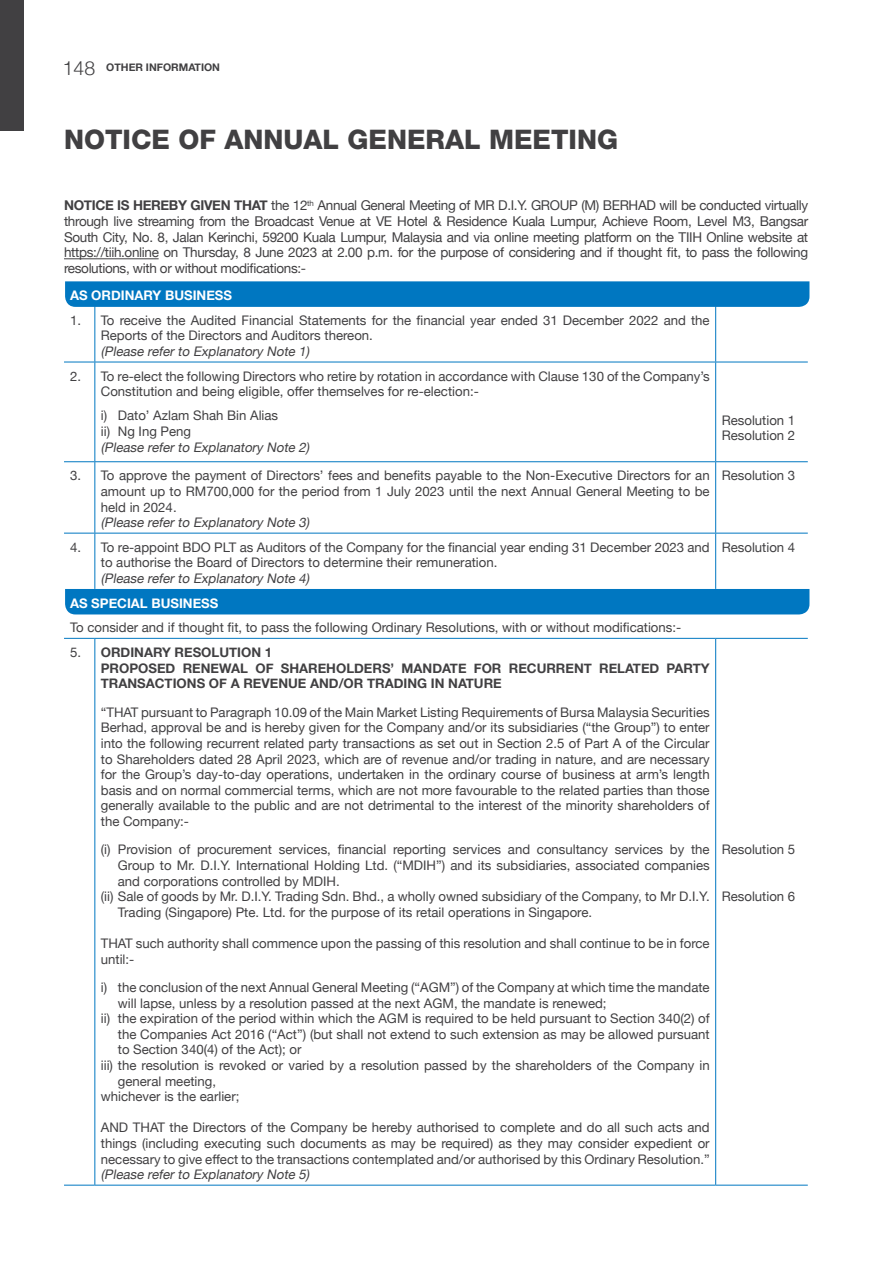
<style>
.page{position:relative;width:893px;height:1263px;background:#fff}
.page>*{position:absolute;margin:0;border:0;box-sizing:border-box;transform-origin:0 0}
.t1{font:800 27px "Helvetica Neue";color:#414042}
.t2{font:13.5px/15.8px "Helvetica Neue";letter-spacing:-.025em;color:#414042;text-align:justify}
.t3{font:13.2px/15.6px "Helvetica Neue";color:#414042}
.t4{font:italic 13.2px "Helvetica Neue";color:#414042}
.t5{font:700 13.2px/15.6px "Helvetica Neue";color:#414042}
.t6{font:700 13.2px "Helvetica Neue";color:#fff}
.t7{font:700 10.5px "Helvetica Neue";color:#414042}
.s1{font-weight:300;font-size:19.5px}
.s2{font-weight:700}
.s3{font-weight:400}
</style>
<div class="page">
<div style="left:0;top:0;width:24px;height:130px;background:#414042"></div>
<svg style="left:65px;top:281px;width:744px;height:26px;background:#0579c2"></svg>
<div style="left:65px;top:589px;width:744px;height:25px;background:#0077c1"></div>
<hr style="left:64px;top:258px;width:95px;height:1px;background:#414042">
<hr style="left:94px;top:306px;width:1px;height:56px;background:#0077c1">
<hr style="left:715px;top:306px;width:1px;height:56px;background:#0077c1">
<hr style="left:64px;top:362px;width:31px;height:1px;background:#0077c1">
<hr style="left:94px;top:362px;width:1px;height:99px;background:#0077c1">
<hr style="left:95px;top:362px;width:621px;height:1px;background:#0077c1">
<hr style="left:715px;top:362px;width:1px;height:99px;background:#0077c1">
<hr style="left:716px;top:362px;width:92px;height:1px;background:#0077c1">
<hr style="left:64px;top:461px;width:31px;height:1px;background:#0077c1">
<hr style="left:94px;top:462px;width:1px;height:71px;background:#0077c1">
<hr style="left:95px;top:461px;width:621px;height:1px;background:#0077c1">
<hr style="left:715px;top:462px;width:1px;height:71px;background:#0077c1">
<hr style="left:716px;top:461px;width:92px;height:1px;background:#0077c1">
<hr style="left:64px;top:533px;width:31px;height:1px;background:#0077c1">
<hr style="left:94px;top:533px;width:1px;height:56px;background:#0077c1">
<hr style="left:95px;top:533px;width:621px;height:1px;background:#0077c1">
<hr style="left:715px;top:533px;width:1px;height:56px;background:#0077c1">
<hr style="left:716px;top:533px;width:92px;height:1px;background:#0077c1">
<hr style="left:64px;top:638px;width:31px;height:1px;background:#0077c1">
<hr style="left:94px;top:639px;width:1px;height:546px;background:#0077c1">
<hr style="left:95px;top:638px;width:621px;height:1px;background:#0077c1">
<hr style="left:715px;top:639px;width:1px;height:546px;background:#0077c1">
<hr style="left:716px;top:638px;width:92px;height:1px;background:#0077c1">
<hr style="left:64px;top:1185px;width:31px;height:1px;background:#0077c1">
<hr style="left:95px;top:1185px;width:621px;height:1px;background:#0077c1">
<hr style="left:716px;top:1185px;width:92px;height:1px;background:#0077c1">
<p class="t7" style="left:63px;top:59px;width:159px"><span class="s1">148</span> OTHER INFORMATION</p>
<h1 class="t1" style="left:64px;top:124px;width:556px">NOTICE OF ANNUAL GENERAL MEETING</h1>
<p class="t2" style="left:64px;top:198px;width:746px"><span class="s2">NOTICE IS HEREBY GIVEN THAT</span> the 12<sup>th</sup> Annual General Meeting of MR D.I.Y. GROUP (M) BERHAD will be conducted virtually through live streaming from the Broadcast Venue at VE Hotel &amp; Residence Kuala Lumpur, Achieve Room, Level M3, Bangsar South City, No. 8, Jalan Kerinchi, 59200 Kuala Lumpur, Malaysia and via online meeting platform on the TIIH Online website at https://tiih.online on Thursday, 8 June 2023 at 2.00 p.m. for the purpose of considering and if thought fit, to pass the following resolutions, with or without modifications:-</p>
<p class="t6" style="left:70px;top:285px;width:164px">AS ORDINARY BUSINESS</p>
<p class="t3" style="left:101px;top:313px;width:610px;text-indent:-31px">1. To receive the Audited Financial Statements for the financial year ended 31 December 2022 and the<br>Reports of the Directors and Auditors thereon.</p>
<p class="t4" style="left:101px;top:342px;width:214px">(Please referto ExplanatoryNote 1)</p>
<p class="t3" style="left:101px;top:369px;width:610px;text-indent:-31px">2. To re-elect the following Directors who retire by rotation in accordance with Clause 130 of the Company’s<br>Constitution and being eligible, offer themselves for re-election:-</p>
<p class="t3" style="left:101px;top:409px;width:179px">i) Dato’ Azlam Shah Bin Alias ii) Ng Ing Peng</p>
<p class="t4" style="left:101px;top:437px;width:214px">(Please referto ExplanatoryNote 2)</p>
<p class="t3" style="left:722px;top:413px;width:75px">Resolution 1<br>Resolution 2</p>
<p class="t3" style="left:101px;top:469px;width:610px;text-align:justify;text-indent:-31px">3. To approve the payment of Directors’ fees and benefits payable to the Non-Executive Directors for an amount up to RM700,000 for the period from 1 July 2023 until the next Annual General Meeting to be held in 2024.</p>
<p class="t4" style="left:101px;top:513px;width:214px">(Please referto ExplanatoryNote 3)</p>
<p class="t3" style="left:101px;top:540px;width:610px;text-indent:-31px">4. To re-appoint BDO PLT as Auditors of the Company for the financial year ending 31 December 2023 and to authorise the Board of Directors to determine their remuneration.</p>
<p class="t4" style="left:101px;top:569px;width:214px">(Please referto ExplanatoryNote 4)</p>
<p class="t6" style="left:70px;top:593px;width:150px">AS SPECIAL BUSINESS</p>
<p class="t3" style="left:70px;top:621px;width:613px">To consider and if thought fit, to pass the following Ordinary Resolutions, with or without modifications:-</p>
<p class="t5" style="left:101px;top:645px;width:610px;text-indent:-31px"><span class="s3">5.</span> ORDINARY RESOLUTION 1<br>PROPOSED RENEWAL OF SHAREHOLDERS’ MANDATE FOR RECURRENT RELATED PARTY<br>TRANSACTIONS OF A REVENUE AND/OR TRADING IN NATURE</p>
<p class="t3" style="left:101px;top:705px;width:610px;text-align:justify">“THAT pursuant to Paragraph 10.09 of the Main Market Listing Requirements of Bursa Malaysia Securities Berhad, approval be and is hereby given for the Company and/or its subsidiaries (“the Group”) to enter into the following recurrent related party transactions as set out in Section 2.5 of Part A of the Circular to Shareholders dated 28 April 2023, which are of revenue and/or trading in nature, and are necessary for the Group’s day-to-day operations, undertaken in the ordinary course of business at arm’s length basis and on normal commercial terms, which are not more favourable to the related parties than those generally available to the public and are not detrimental to the interest of the minority shareholders of the Company:-</p>
<p class="t3" style="left:101px;top:843px;width:610px">(i) Provision of procurement services, financial reporting services and consultancy services by the</p>
<p class="t3" style="left:118px;top:858px;width:593px">Group to Mr. D.I.Y. International Holding Ltd. (“MDIH”) and its subsidiaries, associated companies</p>
<p class="t3" style="left:118px;top:874px;width:223px">and corporations controlled by MDIH.</p>
<p class="t3" style="left:101px;top:889px;width:610px">(ii) Sale of goods by Mr. D.I.Y. Trading Sdn. Bhd., a wholly owned subsidiary of the Company, to Mr D.I.Y.</p>
<p class="t3" style="left:118px;top:905px;width:476px">Trading (Singapore) Pte. Ltd. for the purpose of its retail operations in Singapore.</p>
<p class="t3" style="left:101px;top:936px;width:610px">THAT such authority shall commence upon the passing of this resolution and shall continue to be in force until:-</p>
<p class="t3" style="left:101px;top:980px;width:610px">i) the conclusion of the next Annual General Meeting (“AGM”) of the Company at which time the mandate</p>
<p class="t3" style="left:118px;top:996px;width:490px">will lapse, unless by a resolution passed at the next AGM, the mandate is renewed;</p>
<p class="t3" style="left:101px;top:1011px;width:610px">ii) the expiration of the period within which the AGM is required to be held pursuant to Section 340(2) of</p>
<p class="t3" style="left:118px;top:1027px;width:593px">the Companies Act 2016 (“Act”) (but shall not extend to such extension as may be allowed pursuant</p>
<p class="t3" style="left:118px;top:1043px;width:185px">to Section 340(4) of the Act); or</p>
<p class="t3" style="left:101px;top:1058px;width:610px">iii) the resolution is revoked or varied by a resolution passed by the shareholders of the Company in</p>
<p class="t3" style="left:118px;top:1074px;width:100px">general meeting,</p>
<p class="t3" style="left:101px;top:1089px;width:140px">whichever is the earlier;</p>
<p class="t3" style="left:101px;top:1121px;width:610px;text-align:justify">AND THAT the Directors of the Company be hereby authorised to complete and do all such acts and things (including executing such documents as may be required) as they may consider expedient or necessary to give effect to the transactions contemplated and/or authorised by this Ordinary Resolution.”</p>
<p class="t4" style="left:101px;top:1165px;width:214px">(Please referto ExplanatoryNote 5)</p>
<p class="t3" style="left:722px;top:469px;width:75px">Resolution 3</p>
<p class="t3" style="left:722px;top:540px;width:75px">Resolution 4</p>
<p class="t3" style="left:722px;top:842px;width:75px">Resolution 5</p>
<p class="t3" style="left:722px;top:889px;width:75px">Resolution 6</p>
</div>
